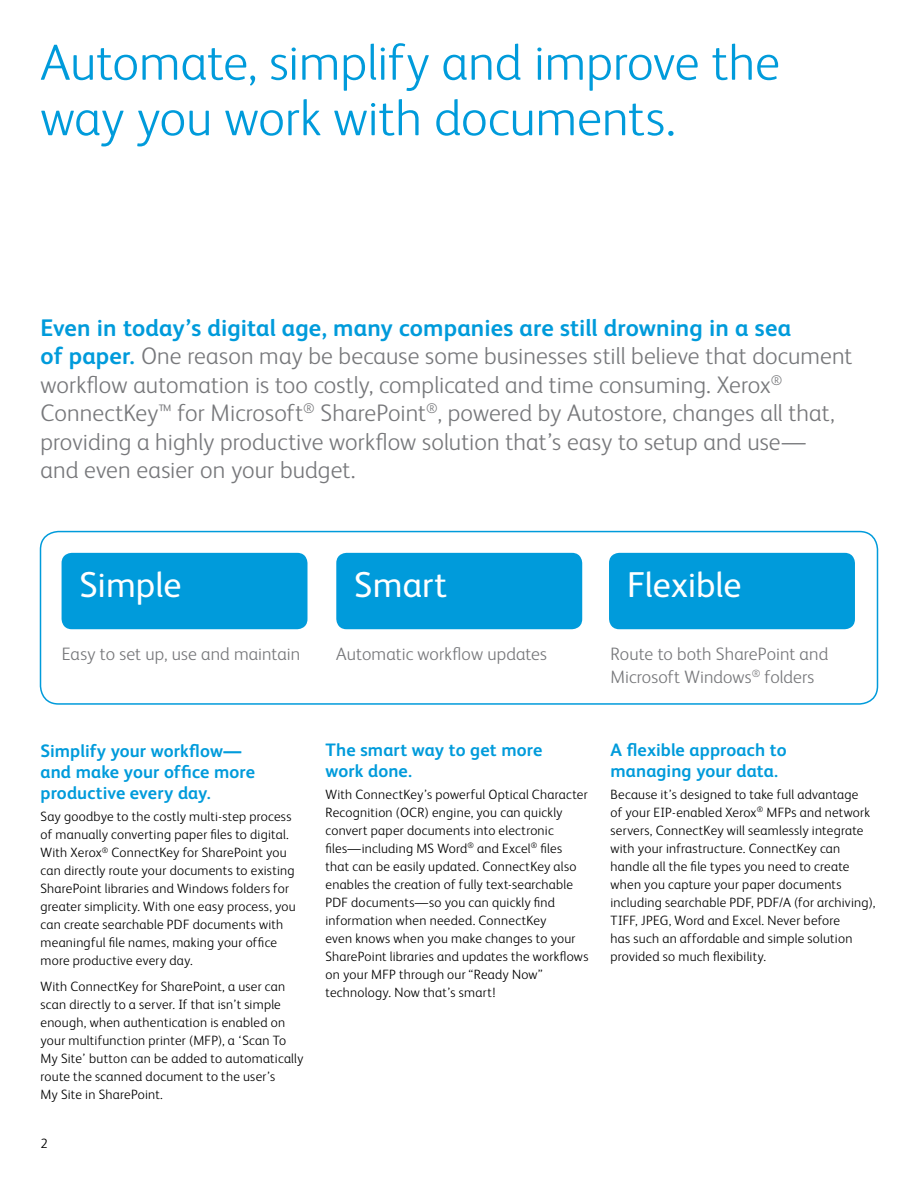
<style>
.page{position:relative;width:918px;height:1188px;background:#fff}
.page>*{position:absolute;margin:0;border:0;box-sizing:border-box;transform-origin:0 0}
.t1{font:300 51px/55.5px "Xerox Sans";color:#009bdb}
.t2{font:36px "Xerox Sans";color:#fff}
.t3{font:300 24px/28.5px "Xerox Sans";letter-spacing:.005em;color:#77787b}
.t4{font:700 18px/21px "Xerox Sans";letter-spacing:.005em;color:#009bdb}
.t5{font:300 18px/22.5px "Xerox Sans";letter-spacing:.005em;color:#77787b}
.t6{font:300 13.5px/18px "Xerox Sans";letter-spacing:.02em;color:#000}
.s1{font-weight:700;color:#009bdb}
</style>
<div class="page">
<div style="left:40px;top:531px;width:838px;height:174px;border:2px solid #009bdb;border-radius:18px"></div>
<div style="left:62px;top:553px;width:245px;height:76px;background:#009bdb;border-radius:10px"></div>
<div style="left:336px;top:553px;width:246px;height:76px;background:#009bdb;border-radius:10px"></div>
<div style="left:609px;top:553px;width:246px;height:76px;background:#009bdb;border-radius:10px"></div>
<h1 class="t1" style="left:40px;top:32px;width:741px">Automate, simplify and improve the way you work with documents.</h1>
<p class="t3" style="left:40px;top:312px;width:813px"><span class="s1">Even in today’s digital age, many companies are still drowning in a sea<br>of paper.</span> One reason may be because some businesses still believe that document workflow automation is too costly, complicated and time consuming. Xerox<sup>® </sup>ConnectKey™ for Microsoft<sup>®</sup> SharePoint<sup>®</sup>, powered by Autostore, changes all that, providing a highly productive workflow solution that’s easy to setup and use—<br>and even easier on your budget.</p>
<h2 class="t2" style="left:80px;top:561px;width:103px">Simple</h2>
<h2 class="t2" style="left:354px;top:561px;width:94px">Smart</h2>
<h2 class="t2" style="left:627px;top:561px;width:116px">Flexible</h2>
<h3 class="t5" style="left:62px;top:642px;width:240px">Easy to set up, use and maintain</h3>
<h3 class="t5" style="left:336px;top:642px;width:212px">Automatic workflow updates</h3>
<h3 class="t5" style="left:611px;top:642px;width:219px">Route to both SharePoint and<br>Microsoft Windows<sup>®</sup> folders</h3>
<h3 class="t4" style="left:40px;top:740px;width:216px">Simplify your workflow— and make your office more productive every day.</h3>
<p class="t6" style="left:40px;top:807px;width:257px">Say goodbye to the costly multi-step process of manually converting paper files to digital.<br>With Xerox<sup>®</sup> ConnectKey for SharePoint you can directly route your documents to existing SharePoint libraries and Windows folders for greater simplicity. With one easy process, you can create searchable PDF documents with meaningful file names, making your office more productive every day.</p>
<p class="t6" style="left:40px;top:976px;width:264px">With ConnectKey for SharePoint, a user can scan directly to a server. If that isn’t simple enough, when authentication is enabled on your multifunction printer (MFP), a ‘Scan To My Site’ button can be added to automatically route the scanned document to the user’s<br>My Site in SharePoint.</p>
<p class="t6" style="left:40px;top:1133px;width:9px">2</p>
<h3 class="t4" style="left:326px;top:739px;width:218px">The smart way to get more work done.</h3>
<p class="t6" style="left:326px;top:785px;width:264px">With ConnectKey’s powerful Optical Character Recognition (OCR) engine, you can quickly convert paper documents into electronic files—including MS Word<sup>®</sup> and Excel<sup>®</sup> files that can be easily updated. ConnectKey also enables the creation of fully text-searchable PDF documents—so you can quickly find information when needed. ConnectKey<br>even knows when you make changes to your SharePoint libraries and updates the workflows on your MFP through our “Ready Now” technology. Now that’s smart!</p>
<h3 class="t4" style="left:610px;top:739px;width:178px">A flexible approach to managing your data.</h3>
<p class="t6" style="left:610px;top:785px;width:266px">Because it’s designed to take full advantage<br>of your EIP-enabled Xerox<sup>®</sup> MFPs and network servers, ConnectKey will seamlessly integrate with your infrastructure. ConnectKey can handle all the file types you need to create when you capture your paper documents including searchable PDF, PDF/A (for archiving), TIFF, JPEG, Word and Excel. Never before<br>has such an affordable and simple solution provided so much flexibility.</p>
</div>
